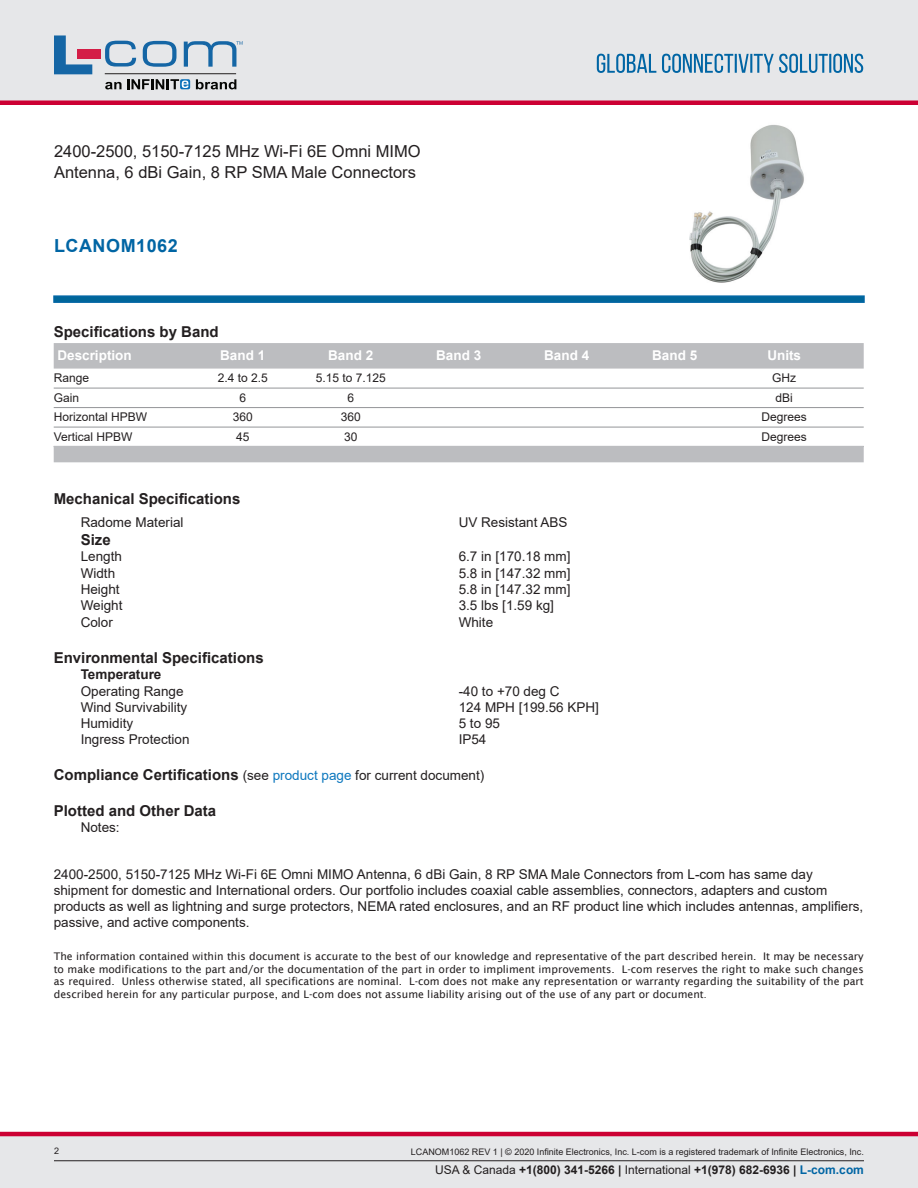
<style>
.page{position:relative;width:918px;height:1188px;background:#fff}
.page>*{position:absolute;margin:0;border:0;box-sizing:border-box;transform-origin:0 0}
.PN{font:700 18px "Arial";letter-spacing:.03em;color:#0065a4}
.Web_Description_Para{font:16.5px/21px "Arial";color:#231f20}
.Head1_for_Compliance{font:700 15px "Arial";color:#231f20}
.Head1{font:700 15px "Arial";color:#231f20}
.LCOM_Table_Footer{font:700 15px "Arial";color:#231f20}
.Table-Footer{font:700 15px "Arial";color:#231f20}
.Specs_Para{font:700 15px "Arial";color:#231f20}
.Web_Description_Para-2{font:13.5px/16.2px "Arial";color:#231f20}
.Specs_Para-2{font:13.5px "Arial";color:#231f20}
.LCOM_Table_Header_F1{font:700 13.5px "Arial";color:#fff}
.Head2_after_Head1{font:13.5px "Arial";color:#231f20}
.Head2_after_Head1-2{font:700 13.5px "Arial";color:#231f20}
.LCOM_Table_Body_F1{font:12px "Arial";color:#231f20}
.t1{font:700 12px "Arial";color:#231f20}
.t2{font:10.5px/12.6px "Lucida Sans";color:#231f20;text-align:justify}
.t3{font:9px "Arial";color:#231f20}
.s1{font-weight:400;font-size:13.5px}
.s2{font-weight:400;font-size:13.5px;color:#0c77be}
.s3{font-size:9px}
.s4{font-weight:400}
.s5{color:#0065a4}
</style>
<div class="page">
<div style="left:0;top:1136px;width:918px;height:52px;background:#e6e7e9"></div>
<hr style="left:0;top:1132px;width:918px;height:4px;background:#c03">
<div style="left:0;top:0;width:918px;height:102px;background:#e6e7e9"></div>
<div style="left:0;top:100px;width:918px;height:5px;background:#c03"></div>
<hr style="left:54px;top:1160px;width:810px;height:1px;background:#231f20">
<svg style="left:597px;top:54px;width:266px;height:19px"></svg>
<hr style="left:105px;top:73px;width:131px;height:1px;background:#211e1e">
<svg style="left:54px;top:35px;width:38px;height:39px"></svg>
<svg style="left:143px;top:41px;width:34px;height:26px"></svg>
<svg style="left:105px;top:41px;width:31px;height:26px"></svg>
<div style="left:77px;top:49px;width:23px;height:10px;background:#d41e47"></div>
<svg style="left:180px;top:79px;width:10px;height:10px"></svg>
<svg style="left:196px;top:79px;width:40px;height:10px"></svg>
<svg style="left:105px;top:79px;width:83px;height:10px"></svg>
<svg style="left:184px;top:41px;width:59px;height:26px"></svg>
<svg style="left:53px;top:295px;width:812px;height:8px;background:#0f6ea3"></svg>
<img style="left:689px;top:125px;width:115px;height:158px">
<div style="left:54px;top:343px;width:810px;height:26px;background:#bcbdc0"></div>
<hr style="left:54px;top:388px;width:810px;height:1px;background:#939598">
<hr style="left:54px;top:407px;width:810px;height:1px;background:#939598">
<hr style="left:54px;top:427px;width:810px;height:1px;background:#939598">
<div style="left:54px;top:446px;width:810px;height:16px;background:#bcbdc0"></div>
<h1 class="Web_Description_Para" style="left:54px;top:141px;width:368px">2400-2500, 5150-7125 MHz Wi-Fi 6E Omni MIMO<br>Antenna, 6 dBi Gain, 8 RP SMA Male Connectors</h1>
<p class="PN" style="left:54px;top:233px;width:125px">LCANOM1062</p>
<p class="Table-Footer" style="left:54px;top:321px;width:167px">Specifications by Band</p>
<p class="LCOM_Table_Header_F1" style="left:57px;top:346px;width:76px">Description</p>
<p class="LCOM_Table_Header_F1" style="left:220px;top:346px;width:47px">Band 1</p>
<p class="LCOM_Table_Header_F1" style="left:328px;top:346px;width:47px">Band 2</p>
<p class="LCOM_Table_Header_F1" style="left:436px;top:346px;width:47px">Band 3</p>
<p class="LCOM_Table_Header_F1" style="left:544px;top:346px;width:47px">Band 4</p>
<p class="LCOM_Table_Header_F1" style="left:652px;top:346px;width:47px">Band 5</p>
<p class="LCOM_Table_Header_F1" style="left:767px;top:346px;width:35px">Units</p>
<p class="LCOM_Table_Body_F1" style="left:54px;top:370px;width:37px">Range</p>
<p class="LCOM_Table_Body_F1" style="left:218px;top:370px;width:52px">2.4 to 2.5</p>
<p class="LCOM_Table_Body_F1" style="left:316px;top:370px;width:72px">5.15 to 7.125</p>
<p class="LCOM_Table_Body_F1" style="left:772px;top:370px;width:25px">GHz</p>
<p class="LCOM_Table_Body_F1" style="left:54px;top:389px;width:27px">Gain</p>
<p class="LCOM_Table_Body_F1" style="left:239px;top:389px;width:8px">6</p>
<p class="LCOM_Table_Body_F1" style="left:347px;top:389px;width:8px">6</p>
<p class="LCOM_Table_Body_F1" style="left:776px;top:389px;width:19px">dBi</p>
<p class="LCOM_Table_Body_F1" style="left:54px;top:409px;width:95px">Horizontal HPBW</p>
<p class="LCOM_Table_Body_F1" style="left:233px;top:409px;width:22px">360</p>
<p class="LCOM_Table_Body_F1" style="left:341px;top:409px;width:22px">360</p>
<p class="LCOM_Table_Body_F1" style="left:762px;top:409px;width:47px">Degrees</p>
<p class="LCOM_Table_Body_F1" style="left:54px;top:428px;width:80px">Vertical HPBW</p>
<p class="LCOM_Table_Body_F1" style="left:236px;top:428px;width:15px">45</p>
<p class="LCOM_Table_Body_F1" style="left:344px;top:428px;width:15px">30</p>
<p class="LCOM_Table_Body_F1" style="left:762px;top:428px;width:47px">Degrees</p>
<p class="LCOM_Table_Footer" style="left:54px;top:488px;width:188px">Mechanical Specifications</p>
<p class="Head2_after_Head1" style="left:81px;top:513px;width:104px">Radome Material</p>
<p class="Head2_after_Head1" style="left:459px;top:513px;width:110px">UV Resistant ABS</p>
<p class="Specs_Para" style="left:81px;top:529px;width:32px">Size</p>
<p class="Specs_Para-2" style="left:81px;top:547px;width:43px">Length</p>
<p class="Specs_Para-2" style="left:459px;top:547px;width:113px">6.7 in [170.18 mm]</p>
<p class="Specs_Para-2" style="left:81px;top:564px;width:36px">Width</p>
<p class="Specs_Para-2" style="left:459px;top:564px;width:113px">5.8 in [147.32 mm]</p>
<p class="Specs_Para-2" style="left:81px;top:580px;width:41px">Height</p>
<p class="Specs_Para-2" style="left:459px;top:580px;width:113px">5.8 in [147.32 mm]</p>
<p class="Specs_Para-2" style="left:81px;top:596px;width:43px">Weight</p>
<p class="Specs_Para-2" style="left:459px;top:596px;width:97px">3.5 lbs [1.59 kg]</p>
<p class="Specs_Para-2" style="left:81px;top:613px;width:34px">Color</p>
<p class="Specs_Para-2" style="left:459px;top:613px;width:36px">White</p>
<p class="Head1" style="left:54px;top:647px;width:212px">Environmental Specifications</p>
<p class="Head2_after_Head1-2" style="left:81px;top:665px;width:82px">Temperature</p>
<p class="Specs_Para-2" style="left:81px;top:682px;width:104px">Operating Range</p>
<p class="Specs_Para-2" style="left:459px;top:682px;width:102px">-40 to +70 deg C</p>
<p class="Specs_Para-2" style="left:81px;top:698px;width:108px">Wind Survivability</p>
<p class="Specs_Para-2" style="left:459px;top:698px;width:142px">124 MPH [199.56 KPH]</p>
<p class="Specs_Para-2" style="left:81px;top:714px;width:54px">Humidity</p>
<p class="Specs_Para-2" style="left:459px;top:714px;width:43px">5 to 95</p>
<p class="Specs_Para-2" style="left:81px;top:730px;width:110px">Ingress Protection</p>
<p class="Specs_Para-2" style="left:459px;top:730px;width:29px">IP54</p>
<p class="Head1_for_Compliance" style="left:54px;top:764px;width:432px">Compliance Certifications <span class="s1">(see</span> <span class="s2">product page</span> <span class="s1">for current document)</span></p>
<p class="Head1_for_Compliance" style="left:54px;top:800px;width:164px">Plotted and Other Data</p>
<p class="Specs_Para-2" style="left:81px;top:818px;width:41px">Notes:</p>
<h1 class="Web_Description_Para-2" style="left:54px;top:866px;width:811px">2400-2500, 5150-7125 MHz Wi-Fi 6E Omni MIMO Antenna, 6 dBi Gain, 8 RP SMA Male Connectors from L-com has same day shipment for domestic and International orders. Our portfolio includes coaxial cable assemblies, connectors, adapters and custom products as well as lightning and surge protectors, NEMA rated enclosures, and an RF product line which includes antennas, amplifiers, passive, and active components.</h1>
<p class="t2" style="left:54px;top:950px;width:811px">The information contained within this document is accurate to the best of our knowledge and representative of the part described herein. It may be necessary to make modifications to the part and/or the documentation of the part in order to impliment improvements. L-com reserves the right to make such changes as required. Unless otherwise stated, all specifications are nominal. L-com does not make any representation or warranty regarding the suitability of the part described herein for any particular purpose, and L-com does not assume liability arising out of the use of any part or document<span class="s3">.</span></p>
<p class="t3" style="left:54px;top:1144px;width:7px">2</p>
<p class="t3" style="left:411px;top:1146px;width:455px">LCANOM1062 REV 1 | © 2020 Infinite Electronics, Inc. L-com is a registered trademark of Infinite Electronics, Inc.</p>
<p class="t1" style="left:435px;top:1162px;width:430px"><span class="s4">USA &amp; Canada</span> +1(800) 341-5266 | <span class="s4">International</span> +1(978) 682-6936 | <span class="s5">L-com.com</span></p>
</div>
